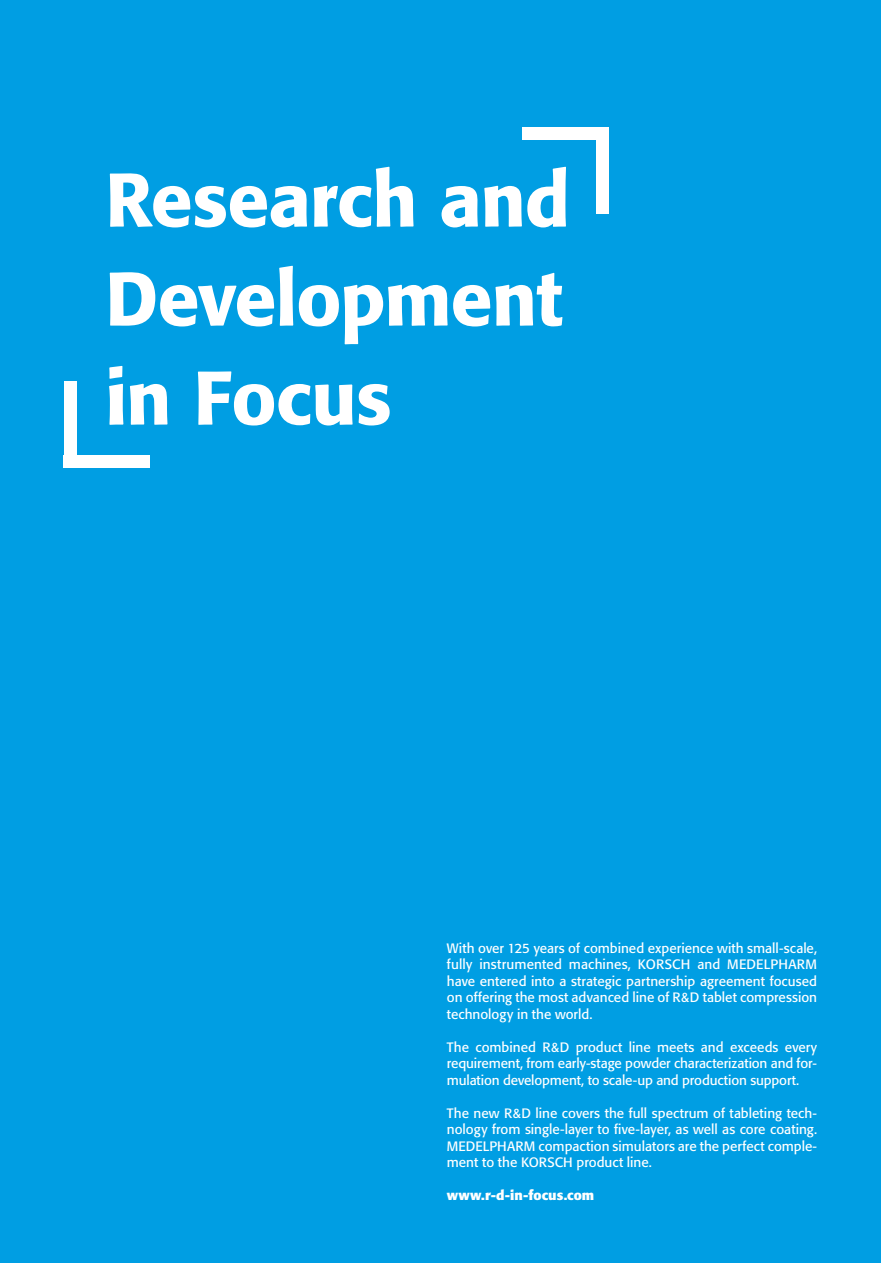
<style>
.page{position:relative;width:881px;height:1263px;background:#fff}
.page>*{position:absolute;margin:0;border:0;box-sizing:border-box;transform-origin:0 0}
.t1{font:500 75px/99px "Formata";letter-spacing:-.015em;color:#fff;text-align:justify}
.t2{font:13.5px/16.5px "Formata";letter-spacing:-.005em;color:#fff;text-align:justify}
.t3{font:700 13.5px "Formata";letter-spacing:.005em;color:#fff}
</style>
<div class="page">
<div style="left:0;top:0;width:880px;height:1263px;background:#009ee3"></div>
<div style="left:64px;top:382px;width:13px;height:85px;background:#fff"></div>
<div style="left:64px;top:455px;width:86px;height:13px;background:#fff"></div>
<div style="left:595px;top:129px;width:13px;height:85px;background:#fff"></div>
<div style="left:522px;top:128px;width:86px;height:12px;background:#fff"></div>
<h1 class="t1" style="left:105px;top:150px;width:466px">Research and Development in Focus</h1>
<p class="t2" style="left:446px;top:940px;width:371px">With over 125 years of combined experience with small-scale, fully instrumented machines, KORSCH and MEDELPHARM have entered into a strategic partnership agreement focused on offering the most advanced line of R&amp;D tablet compression technology in the world.</p>
<p class="t2" style="left:446px;top:1038px;width:371px">The combined R&amp;D product line meets and exceeds every requirement, from early-stage powder characterization and for&shy;mulation development, to scale-up and production support.</p>
<p class="t2" style="left:446px;top:1104px;width:371px">The new R&amp;D line covers the full spectrum of tableting tech&shy;nology from single-layer to five-layer, as well as core coating.<br>MEDELPHARM compaction simulators are the perfect comple&shy;ment to the KORSCH product line.</p>
<p class="t3" style="left:446px;top:1187px;width:149px">www.r-d-in-focus.com</p>
</div>
